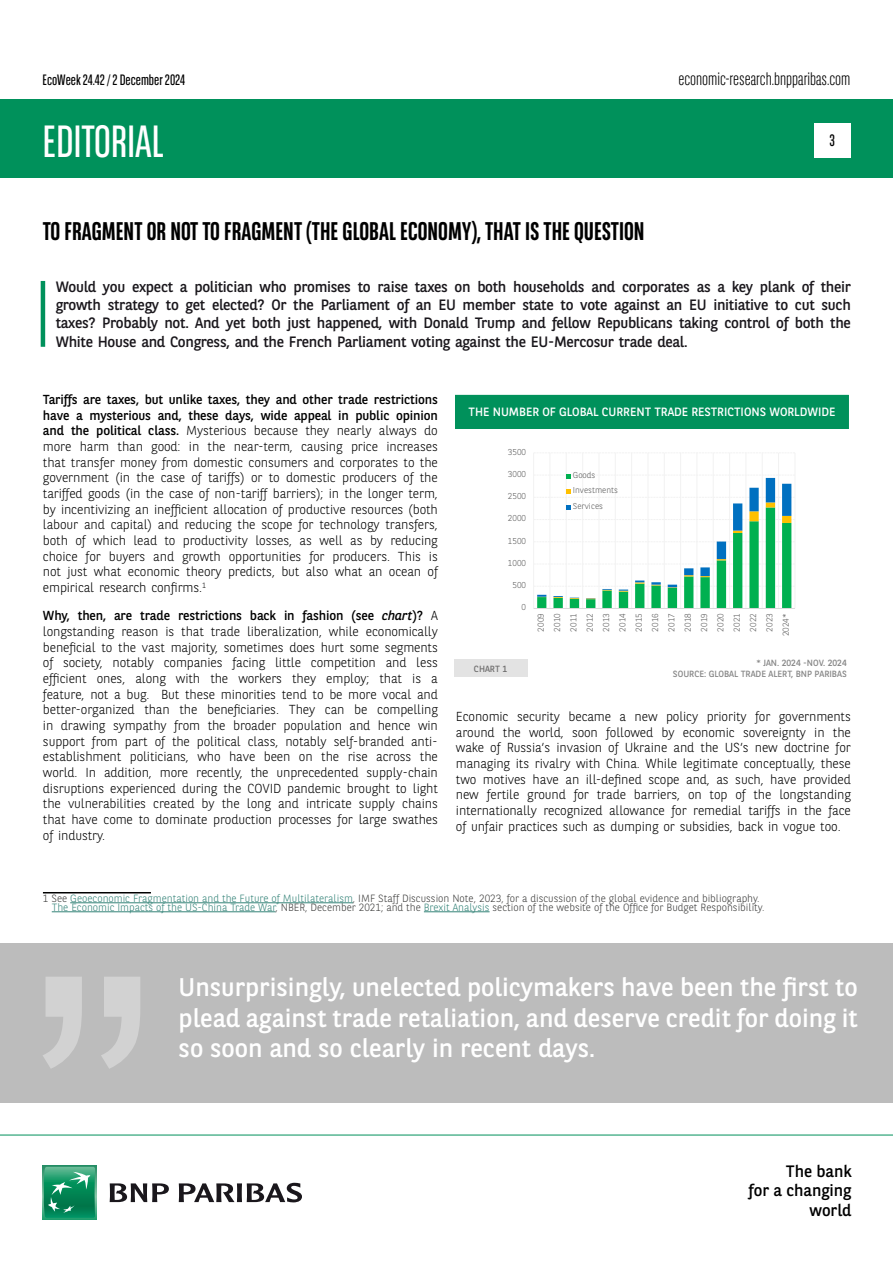
<style>
.page{position:relative;width:893px;height:1263px;background:#fff}
.page>*{position:absolute;margin:0;border:0;box-sizing:border-box;transform-origin:0 0}
.t1{font:45px "BNPP Sans Condensed";color:#fff}
.t2{font:25.5px/30.6px "BNPP Sans";color:#fff;text-align:justify}
.t3{font:700 25.5px "BNPP Sans Condensed";color:#000}
.t4{font:300 18px "BNPP Sans Condensed";color:#000}
.t5{font:16.5px/19.8px "BNPP Sans";color:#000;text-align:right}
.t6{font:16.5px "BNPP Sans Condensed";color:#000}
.t7{font:15px/18.3px "BNPP Sans";letter-spacing:-.02em;color:#1a171c;text-align:justify}
.t8{font:15px "BNPP Sans Condensed";color:#000}
.t9{font:300 13.05px/15.6px "BNPP Sans";letter-spacing:-.01em;color:#000;text-align:justify}
.t10{font:12px "BNPP Sans";color:#fff}
.t11{font:300 10.5px/9px "BNPP Sans";color:#3c3c3b}
.t12{font:9px/10.8px "BNPP Sans";color:#878787;text-align:right}
.t13{font:9px "BNPP Sans";color:#706f6f}
.t14{font:300 8.55px/16.4px "BNPP Sans";letter-spacing:.005em;color:#595959;text-align:center}
.s1{font-weight:400}
.s2{font-weight:400;font-style:italic}
.s3{color:#348378}
</style>
<div class="page">
<div style="left:1px;top:99px;width:892px;height:78px;background:#00915b"></div>
<svg style="left:43px;top:1166px;width:53px;height:53px"></svg>
<svg style="left:44px;top:1167px;width:51px;height:51px;background:#26996e"></svg>
<svg style="left:110px;top:1183px;width:59px;height:19px"></svg>
<svg style="left:179px;top:1183px;width:123px;height:19px"></svg>
<hr style="left:0;top:1135px;width:893px;height:1px;background:#00915b">
<div style="left:814px;top:123px;width:36px;height:34px;background:#fff"></div>
<hr style="left:43px;top:892px;width:108px;height:1px;background:#000">
<hr style="left:70px;top:902px;width:283px;height:1px;background:#348378">
<hr style="left:52px;top:911px;width:223px;height:1px;background:#348378">
<hr style="left:424px;top:911px;width:66px;height:1px;background:#348378">
<hr style="left:41px;top:281px;width:4px;height:66px;background:#00915b">
<hr style="left:533px;top:453px;width:1px;height:155px;background:#f2f2f2">
<hr style="left:550px;top:453px;width:1px;height:155px;background:#f2f2f2">
<hr style="left:566px;top:453px;width:1px;height:155px;background:#f2f2f2">
<hr style="left:582px;top:453px;width:1px;height:155px;background:#f2f2f2">
<hr style="left:599px;top:453px;width:1px;height:155px;background:#f2f2f2">
<hr style="left:615px;top:453px;width:1px;height:155px;background:#f2f2f2">
<hr style="left:631px;top:453px;width:1px;height:155px;background:#f2f2f2">
<hr style="left:648px;top:453px;width:1px;height:155px;background:#f2f2f2">
<hr style="left:664px;top:453px;width:1px;height:155px;background:#f2f2f2">
<hr style="left:680px;top:453px;width:1px;height:155px;background:#f2f2f2">
<hr style="left:696px;top:453px;width:1px;height:155px;background:#f2f2f2">
<hr style="left:713px;top:453px;width:1px;height:155px;background:#f2f2f2">
<hr style="left:729px;top:453px;width:1px;height:155px;background:#f2f2f2">
<hr style="left:746px;top:453px;width:1px;height:155px;background:#f2f2f2">
<hr style="left:762px;top:453px;width:1px;height:155px;background:#f2f2f2">
<hr style="left:778px;top:453px;width:1px;height:155px;background:#f2f2f2">
<hr style="left:795px;top:453px;width:1px;height:155px;background:#f2f2f2">
<hr style="left:534px;top:608px;width:261px;height:1px;background:#d9d9d9">
<svg style="left:534px;top:474px;width:261px;height:134px"></svg>
<div style="left:454px;top:394px;width:396px;height:36px;background:#00915b"></div>
<div style="left:453px;top:393px;width:397px;height:37px;border:2px solid #fff"></div>
<div style="left:454px;top:659px;width:73px;height:18px;background:#e3e3e3"></div>
<div style="left:1px;top:943px;width:892px;height:159px;background:#bcbcbc"></div>
<svg style="left:43px;top:977px;width:97px;height:92px"></svg>
<p class="t8" style="left:43px;top:70px;width:144px">EcoWeek 24.42 / 2 December 2024</p>
<h3 class="t4" style="left:678px;top:67px;width:174px">economic-research.bnpparibas.com</h3>
<h1 class="t1" style="left:43px;top:113px;width:123px">EDITORIAL</h1>
<p class="t6" style="left:829px;top:130px;width:7px">3</p>
<h2 class="t3" style="left:43px;top:217px;width:603px">TO FRAGMENT OR NOT TO FRAGMENT (THE GLOBAL ECONOMY), THAT IS THE QUESTION</h2>
<p class="t7" style="left:56px;top:277px;width:797px">Would you expect a politician who promises to raise taxes on both households and corporates as a key plank of their growth strategy to get elected? Or the Parliament of an EU member state to vote against an EU initiative to cut such taxes? Probably not. And yet both just happened, with Donald Trump and fellow Republicans taking control of both the White House and Congress, and the French Parliament voting against the EU-Mercosur trade deal.</p>
<p class="t9" style="left:43px;top:391px;width:396px"><span class="s1">Tariffs are taxes, but unlike taxes, they and other trade restrictions have a mysterious and, these days, wide appeal in public opinion and the political class.</span> Mysterious because they nearly always do more harm than good: in the near-term, causing price increases that transfer money from domestic consumers and corporates to the government (in the case of tariffs) or to domestic producers of the tariffed goods (in the case of non-tariff barriers); in the longer term, by incentivizing an inefficient allocation of productive resources (both labour and capital) and reducing the scope for technology transfers, both of which lead to productivity losses, as well as by reducing choice for buyers and growth opportunities for producers. This is not just what economic theory predicts, but also what an ocean of empirical research confirms.<sup>1</sup></p>
<p class="t9" style="left:43px;top:607px;width:396px"><span class="s1">Why, then, are trade restrictions back in fashion (see</span> <span class="s2">chart</span><span class="s1">)?</span> A longstanding reason is that trade liberalization, while economically beneficial to the vast majority, sometimes does hurt some segments of society, notably companies facing little competition and less efficient ones, along with the workers they employ; that is a feature, not a bug. But these minorities tend to be more vocal and better-organized than the beneficiaries. They can be compelling in drawing sympathy from the broader population and hence win support from part of the political class, notably self-branded anti&shy;establishment politicians, who have been on the rise across the world. In addition, more recently, the unprecedented supply-chain disruptions experienced during the COVID pandemic brought to light the vulnerabilities created by the long and intricate supply chains that have come to dominate production processes for large swathes of industry.</p>
<p class="t10" style="left:468px;top:404px;width:368px">THE NUMBER OF GLOBAL CURRENT TRADE RESTRICTIONS WORLDWIDE</p>
<p class="t14" style="left:508px;top:443px;width:20px">3500</p>
<p class="t14" style="left:508px;top:465px;width:20px">3000</p>
<p class="t14" style="left:508px;top:487px;width:20px">2500</p>
<p class="t14" style="left:508px;top:510px;width:20px">2000</p>
<p class="t14" style="left:508px;top:532px;width:20px">1500</p>
<p class="t14" style="left:508px;top:554px;width:20px">1000</p>
<p class="t14" style="left:512px;top:576px;width:15px">500</p>
<p class="t14" style="left:521px;top:599px;width:6px">0</p>
<p class="t14" style="left:573px;top:467px;width:47px;line-height:15.5px;text-align:left">Goods<br>Investments<br>Services</p>
<p class="t14" style="left:532px;top:636px;width:24px;rotate:-90deg">2009<br>2010<br>2011<br>2012<br>2013<br>2014<br>2015<br>2016<br>2017<br>2018<br>2019<br>2020<br>2021<br>2022<br>2023<br>2024*</p>
<p class="t13" style="left:474px;top:662px;width:35px">CHART 1</p>
<p class="t12" style="left:673px;top:657px;width:175px">* JAN. 2024 -NOV. 2024<br>SOURCE: GLOBAL TRADE ALERT, BNP PARIBAS</p>
<p class="t9" style="left:456px;top:708px;width:396px">Economic security became a new policy priority for governments around the world, soon followed by economic sovereignty in the wake of Russia’s invasion of Ukraine and the US’s new doctrine for managing its rivalry with China. While legitimate conceptually, these two motives have an ill-defined scope and, as such, have provided new fertile ground for trade barriers, on top of the longstanding internationally recognized allowance for remedial tariffs in the face of unfair practices such as dumping or subsidies, back in vogue too.</p>
<p class="t11" style="left:52px;top:893px;width:714px;text-indent:-9px">1 See <span class="s3">Geoeconomic Fragmentation and the Future of Multilateralism</span>, IMF Staff Discussion Note, 2023, for a discussion of the global evidence and bibliography.<br><span class="s3">The Economic Impacts of the US-China Trade War</span>, NBER, December 2021; and the <span class="s3">Brexit Analysis</span> section of the website of the Office for Budget Responsibility.</p>
<h2 class="t2" style="left:179px;top:970px;width:681px">Unsurprisingly, unelected policymakers have been the first to plead against trade retaliation, and deserve credit for doing it so soon and so clearly in recent days.</h2>
<p class="t5" style="left:748px;top:1160px;width:104px">The bank<br>for a changing world</p>
</div>
